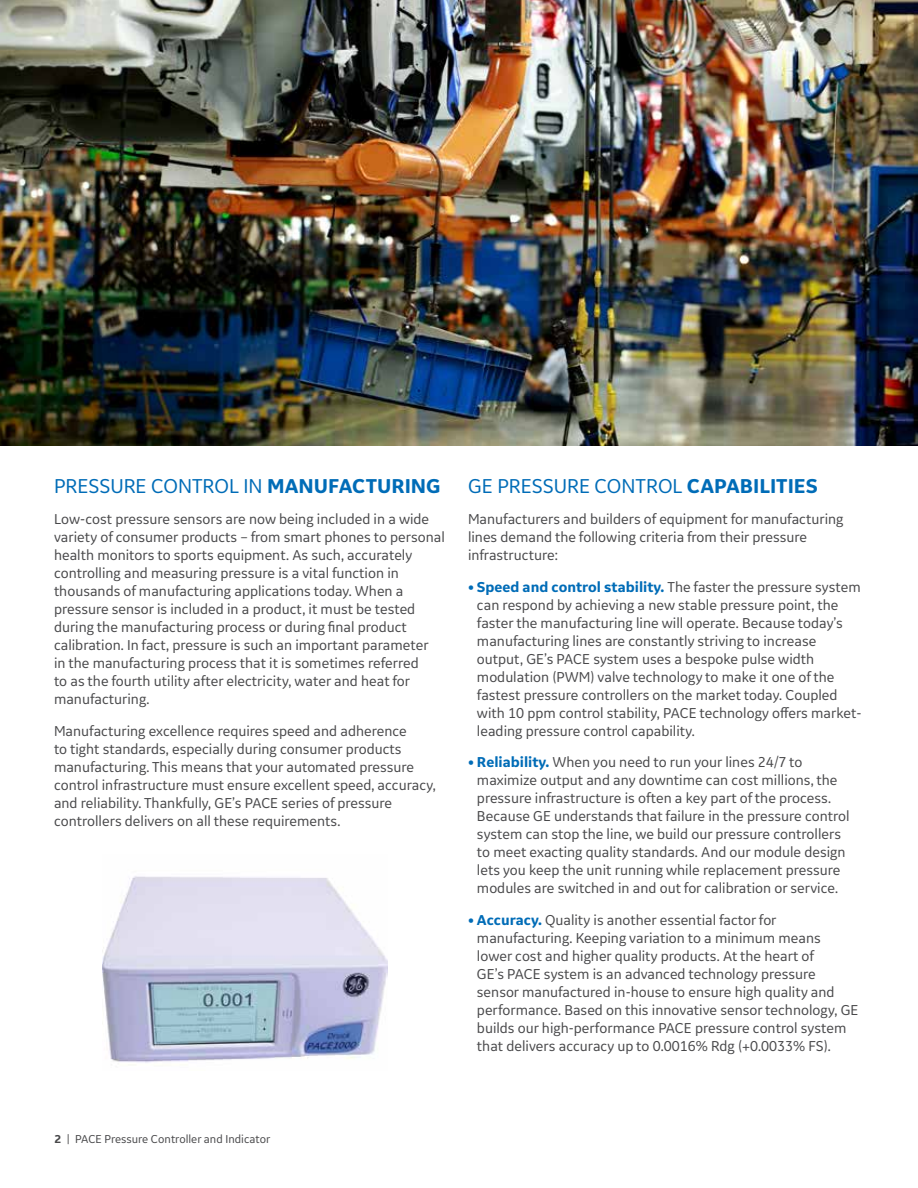
<style>
.page{position:relative;width:918px;height:1188px;background:#fff}
.page>*{position:absolute;margin:0;border:0;box-sizing:border-box;transform-origin:0 0}
.t1{font:21px "GE Inspira Sans";color:#006cb7}
.t2{font:15px/18px "GE Inspira Sans";color:#48484a}
.t3{font:12px "GE Inspira Sans";color:#48484a}
.s1{font-weight:700}
.s2{font-weight:700;color:#006cb7}
</style>
<div class="page">
<img style="left:0;top:0;width:918px;height:446px">
<img style="left:102px;top:876px;width:285px;height:189px">
<h1 class="t1" style="left:54px;top:473px;width:388px">PRESSURE CONTROL IN <span class="s1">MANUFACTURING</span></h1>
<p class="t2" style="left:54px;top:510px;width:392px">Low-cost pressure sensors are now being included in a wide variety of consumer products – from smart phones to personal health monitors to sports equipment. As such, accurately controlling and measuring pressure is a vital function in thousands of manufacturing applications today. When a pressure sensor is included in a product, it must be tested during the manufacturing process or during final product calibration. In fact, pressure is such an important parameter<br>in the manufacturing process that it is sometimes referred<br>to as the fourth utility after electricity, water and heat for manufacturing.</p>
<p class="t2" style="left:54px;top:721px;width:383px">Manufacturing excellence requires speed and adherence<br>to tight standards, especially during consumer products manufacturing. This means that your automated pressure control infrastructure must ensure excellent speed, accuracy, and reliability. Thankfully, GE’s PACE series of pressure controllers delivers on all these requirements.</p>
<h1 class="t1" style="left:468px;top:473px;width:351px">GE PRESSURE CONTROL <span class="s1">CAPABILITIES</span></h1>
<p class="t2" style="left:468px;top:510px;width:377px">Manufacturers and builders of equipment for manufacturing lines demand the following criteria from their pressure infrastructure:</p>
<p class="t2" style="left:477px;top:577px;width:386px;text-indent:-9px"><span class="s2">• Speed and control stability.</span> The faster the pressure system can respond by achieving a new stable pressure point, the faster the manufacturing line will operate. Because today’s manufacturing lines are constantly striving to increase output, GE’s PACE system uses a bespoke pulse width modulation (PWM) valve technology to make it one of the fastest pressure controllers on the market today. Coupled with 10 ppm control stability, PACE technology offers market&shy;leading pressure control capability.</p>
<p class="t2" style="left:477px;top:753px;width:374px;text-indent:-9px"><span class="s2">• Reliability.</span> When you need to run your lines 24/7 to maximize output and any downtime can cost millions, the pressure infrastructure is often a key part of the process.<br>Because GE understands that failure in the pressure control system can stop the line, we build our pressure controllers to meet exacting quality standards. And our module design lets you keep the unit running while replacement pressure modules are switched in and out for calibration or service.</p>
<p class="t2" style="left:477px;top:910px;width:383px;text-indent:-9px"><span class="s2">• Accuracy.</span> Quality is another essential factor for manufacturing. Keeping variation to a minimum means lower cost and higher quality products. At the heart of<br>GE’s PACE system is an advanced technology pressure sensor manufactured in-house to ensure high quality and performance. Based on this innovative sensor technology, GE builds our high-performance PACE pressure control system that delivers accuracy up to 0.0016% Rdg (+0.0033% FS).</p>
<p class="t3" style="left:54px;top:1132px;width:218px"><span class="s1">2</span> | PACE Pressure Controller and Indicator</p>
</div>
